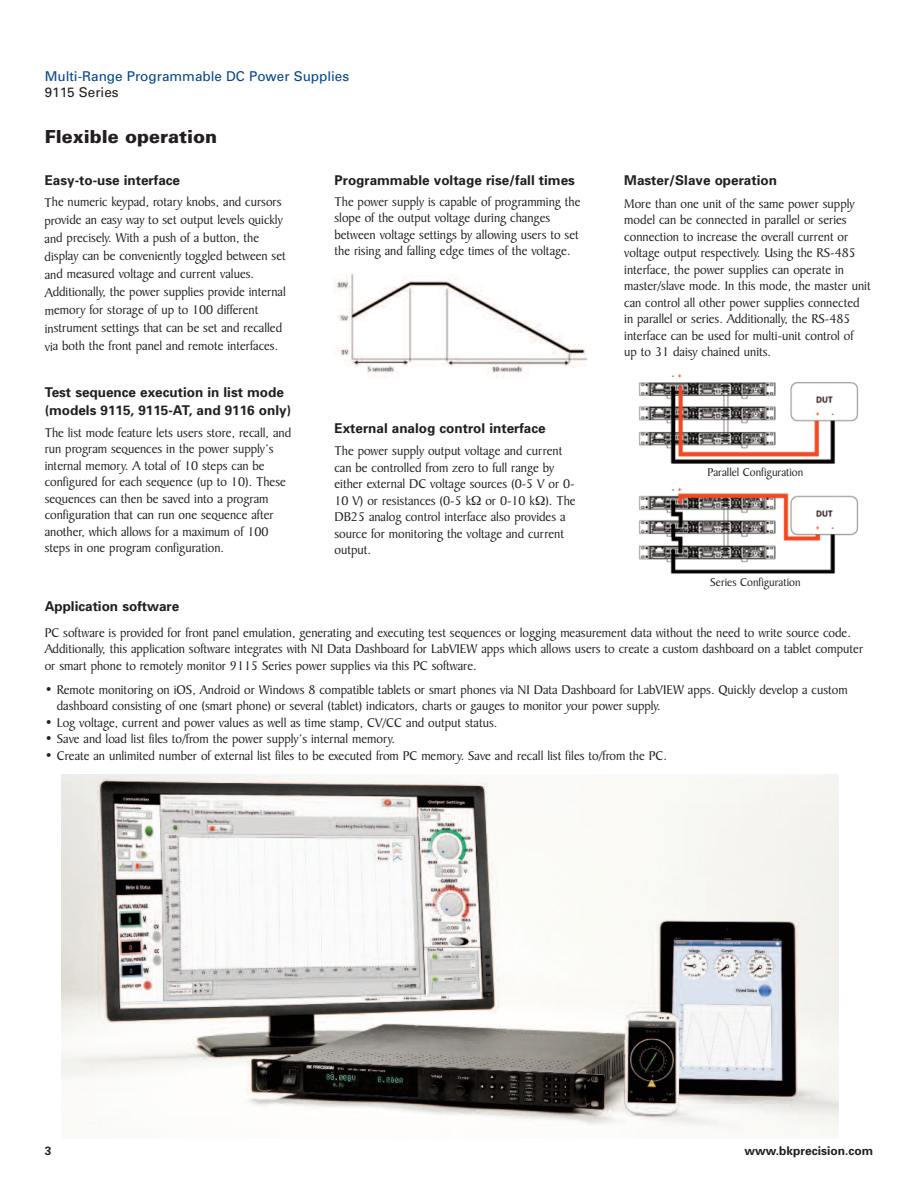
<style>
.page{position:relative;width:918px;height:1188px;background:#fff}
.page>*{position:absolute;margin:0;border:0;box-sizing:border-box;transform-origin:0 0}
.t1{font:900 18px "Univers";color:#231f20}
.t2{font:13.5px/16.5px "Baker Signet BT";color:#231f20}
.t3{font:700 13.5px/18px "Univers";color:#231f20}
.t4{font:13.5px "Univers";color:#02448d}
.t5{font:13.5px "Univers";color:#231f20}
.t6{font:12px "Baker Signet BT";color:#231f20}
.t7{font:700 12px "Univers";color:#231f20}
</style>
<div class="page">
<img style="left:61px;top:774px;width:778px;height:365px">
<img style="left:639px;top:374px;width:220px;height:200px">
<img style="left:333px;top:273px;width:255px;height:104px">
<p class="t4" style="left:45px;top:71px;width:306px">Multi-Range Programmable DC Power Supplies</p>
<p class="t5" style="left:45px;top:87px;width:75px">9115 Series</p>
<h1 class="t1" style="left:45px;top:130px;width:174px">Flexible operation</h1>
<p class="t3" style="left:45px;top:173px;width:137px">Easy-to-use interface</p>
<p class="t2" style="left:44px;top:194px;width:243px;line-height:18px">The numeric keypad, rotary knobs, and cursors provide an easy way to set output levels quickly and precisely. With a push of a button, the display can be conveniently toggled between set and measured voltage and current values.<br>Additionally, the power supplies provide internal memory for storage of up to 100 different instrument settings that can be set and recalled via both the front panel and remote interfaces.</p>
<p class="t3" style="left:45px;top:385px;width:248px">Test sequence execution in list mode (models 9115, 9115-AT, and 9116 only)</p>
<p class="t2" style="left:45px;top:425px;width:248px">The list mode feature lets users store, recall, and run program sequences in the power supply’s internal memory. A total of 10 steps can be configured for each sequence (up to 10). These sequences can then be saved into a program configuration that can run one sequence after another, which allows for a maximum of 100 steps in one program configuration.</p>
<p class="t3" style="left:45px;top:599px;width:136px">Application software</p>
<p class="t3" style="left:335px;top:173px;width:242px">Programmable voltage rise/fall times</p>
<p class="t2" style="left:334px;top:195px;width:248px">The power supply is capable of programming the slope of the output voltage during changes between voltage settings by allowing users to set the rising and falling edge times of the voltage.</p>
<p class="t3" style="left:335px;top:421px;width:213px">External analog control interface</p>
<p class="t2" style="left:335px;top:444px;width:243px">The power supply output voltage and current can be controlled from zero to full range by either external DC voltage sources (0-5 V or 0- 10 V) or resistances (0-5 k or 0-10 k ). The DB25 analog control interface also provides a source for monitoring the voltage and current output.</p>
<p class="t3" style="left:624px;top:173px;width:154px">Master/Slave operation</p>
<p class="t2" style="left:624px;top:197px;width:248px">More than one unit of the same power supply model can be connected in parallel or series connection to increase the overall current or voltage output respectively. Using the RS-485 interface, the power supplies can operate in master/slave mode. In this mode, the master unit can control all other power supplies connected in parallel or series. Additionally, the RS-485 interface can be used for multi-unit control of<br>up to 31 daisy chained units.</p>
<p class="t6" style="left:707px;top:468px;width:97px">Parallel Configuration</p>
<p class="t6" style="left:710px;top:577px;width:92px">Series Configuration</p>
<p class="t2" style="left:45px;top:626px;width:820px">PC software is provided for front panel emulation, generating and executing test sequences or logging measurement data without the need to write source code.<br>Additionally, this application software integrates with NI Data Dashboard for LabVIEW apps which allows users to create a custom dashboard on a tablet computer or smart phone to remotely monitor 9115 Series power supplies via this PC software.</p>
<p class="t2" style="left:57px;top:683px;width:793px;text-indent:-12px">• Remote monitoring on iOS, Android or Windows 8 compatible tablets or smart phones via NI Data Dashboard for LabVIEW apps. Quickly develop a custom dashboard consisting of one (smart phone) or several (tablet) indicators, charts or gauges to monitor your power supply.</p>
<p class="t2" style="left:45px;top:716px;width:454px">• Log voltage, current and power values as well as time stamp, CV/CC and output status.</p>
<p class="t2" style="left:45px;top:732px;width:352px">• Save and load list files to/from the power supply’s internal memory.</p>
<p class="t2" style="left:45px;top:749px;width:624px">• Create an unlimited number of external list files to be executed from PC memory. Save and recall list files to/from the PC.</p>
<p class="t7" style="left:45px;top:1146px;width:8px">3</p>
<p class="t7" style="left:745px;top:1146px;width:130px">www.bkprecision.com</p>
</div>
